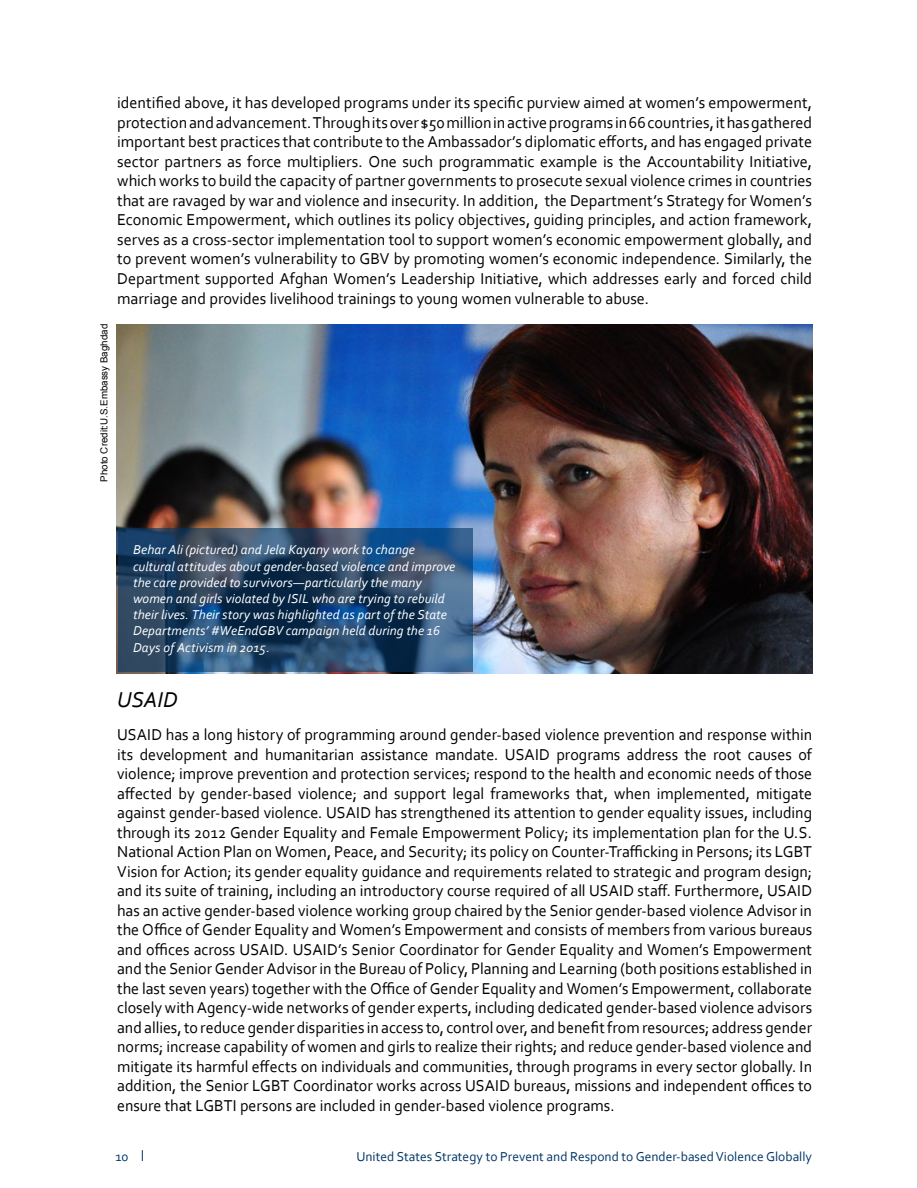
<style>
.page{position:relative;width:918px;height:1188px;background:#fff}
.page>*{position:absolute;margin:0;border:0;box-sizing:border-box;transform-origin:0 0}
._3rd_Sub_head{font:italic 22.5px "Corbel";color:#000}
.Main_BODY{font:16.5px/19.5px "Corbel";color:#000;text-align:justify}
.Photo_Caption{font:italic 13.5px/16.2px "Corbel";letter-spacing:.005em;color:#fff}
.t1{font:13.5px "Corbel";color:#003566}
.photo_credit{font:9.75px "Arial";color:#000}
</style>
<div class="page">
<img style="left:117px;top:324px;width:695px;height:349px">
<svg style="left:118px;top:528px;width:354px;height:144px;background:#284869"></svg>
<hr style="left:917px;top:0;width:1px;height:1188px;background:#bcbec0">
<p class="Main_BODY" style="left:117px;top:93px;width:697px">identified above, it has developed programs under its specific purview aimed at women’s empowerment, protection and advancement. Through its over $50 million in active programs in 66 countries, it has gathered important best practices that contribute to the Ambassador’s diplomatic efforts, and has engaged private sector partners as force multipliers. One such programmatic example is the Accountability Initiative, which works to build the capacity of partner governments to prosecute sexual violence crimes in countries that are ravaged by war and violence and insecurity. In addition, the Department’s Strategy for Women’s Economic Empowerment, which outlines its policy objectives, guiding principles, and action framework, serves as a cross-sector implementation tool to support women’s economic empowerment globally, and to prevent women’s vulnerability to GBV by promoting women’s economic independence. Similarly, the Department supported Afghan Women’s Leadership Initiative, which addresses early and forced child marriage and provides livelihood trainings to young women vulnerable to abuse.</p>
<p class="photo_credit" style="left:98px;top:482px;width:159px;rotate:-90deg">Photo Credit:U.S.Embassy Baghdad</p>
<p class="Photo_Caption" style="left:133px;top:541px;width:324px">Behar Ali (pictured) and Jela Kayany work to change cultural attitudes about gender-based violence and improve the care provided to survivors—particularly the many women and girls violated by ISIL who are trying to rebuild their lives. Their story was highlighted as part of the State Departments’ #WeEndGBV campaign held during the 16<br>Days of Activism in 2015.</p>
<p class="_3rd_Sub_head" style="left:117px;top:686px;width:62px">USAID</p>
<p class="Main_BODY" style="left:117px;top:724px;width:697px">USAID has a long history of programming around gender-based violence prevention and response within its development and humanitarian assistance mandate. USAID programs address the root causes of violence; improve prevention and protection services; respond to the health and economic needs of those affected by gender-based violence; and support legal frameworks that, when implemented, mitigate against gender-based violence. USAID has strengthened its attention to gender equality issues, including through its 2012 Gender Equality and Female Empowerment Policy; its implementation plan for the U.S.<br>National Action Plan on Women, Peace, and Security; its policy on Counter-Trafficking in Persons; its LGBT Vision for Action; its gender equality guidance and requirements related to strategic and program design; and its suite of training, including an introductory course required of all USAID staff. Furthermore, USAID has an active gender-based violence working group chaired by the Senior gender-based violence Advisor in the Office of Gender Equality and Women’s Empowerment and consists of members from various bureaus and offices across USAID. USAID’s Senior Coordinator for Gender Equality and Women’s Empowerment and the Senior Gender Advisor in the Bureau of Policy, Planning and Learning (both positions established in the last seven years) together with the Office of Gender Equality and Women’s Empowerment, collaborate closely with Agency-wide networks of gender experts, including dedicated gender-based violence advisors and allies, to reduce gender disparities in access to, control over, and benefit from resources; address gender norms; increase capability of women and girls to realize their rights; and reduce gender-based violence and mitigate its harmful effects on individuals and communities, through programs in every sector globally. In addition, the Senior LGBT Coordinator works across USAID bureaus, missions and independent offices to ensure that LGBTI persons are included in gender-based violence programs.</p>
<p class="t1" style="left:116px;top:1148px;width:14px">10</p>
<p class="t1" style="left:356px;top:1148px;width:457px">United States Strategy to Prevent and Respond to Gender-based Violence Globally</p>
</div>
